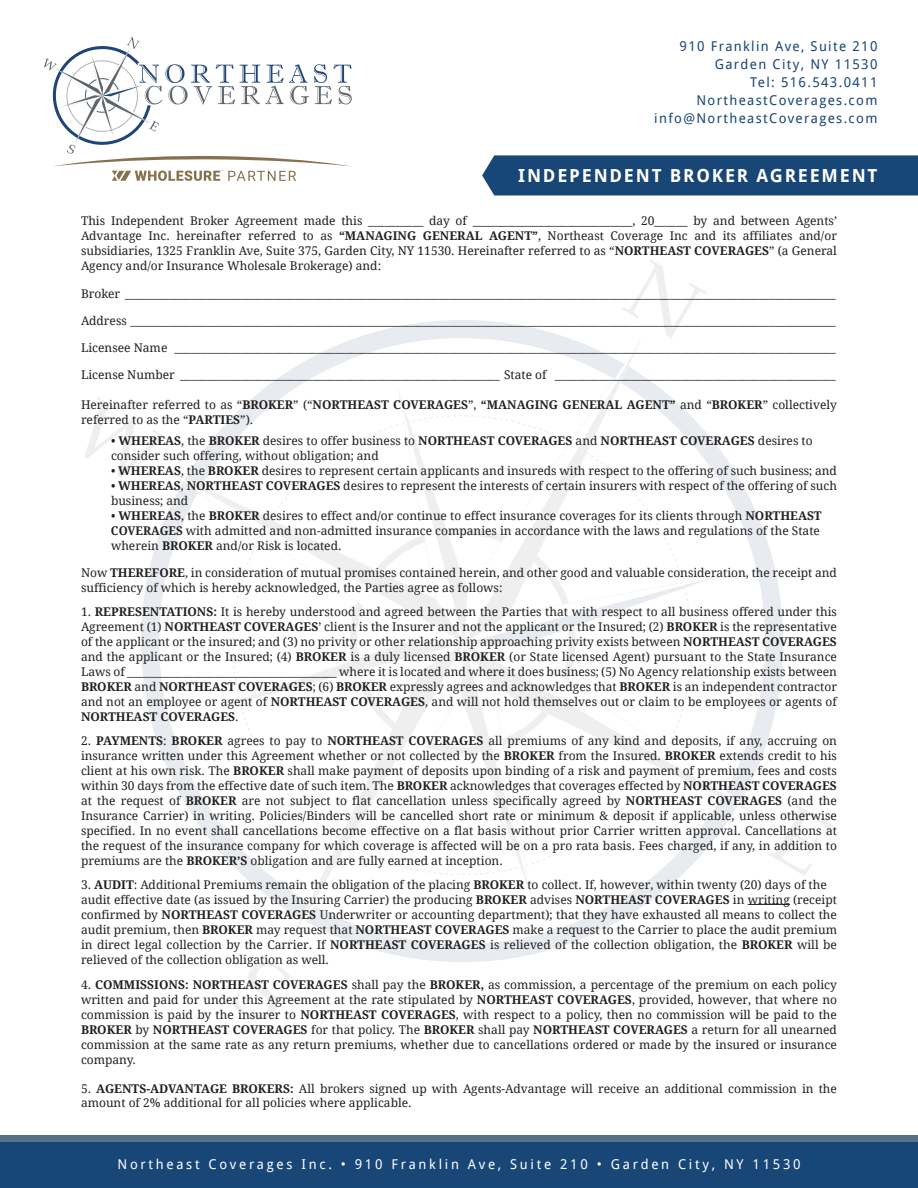
<style>
.page{position:relative;width:918px;height:1188px;background:#fff}
.page>*{position:absolute;margin:0;border:0;box-sizing:border-box;transform-origin:0 0}
.t1{font:700 18px "Droid Sans";letter-spacing:.1em;color:#fff}
.t2{font:13.5px/18px "Droid Sans";letter-spacing:.1em;color:#184677;text-align:right}
.t3{font:13.5px "Droid Sans";letter-spacing:.2em;color:#fff}
.t4{font:12px/15px "Droid Serif";color:#231f20;text-align:justify}
.t5{font:700 12px "Droid Serif";color:#231f20}
.s1{font-weight:700}
.s2{font-weight:400}
</style>
<div class="page">
<div style="left:0;top:1135px;width:918px;height:45px;background:#557286"></div>
<svg style="left:44px;top:37px;width:308px;height:144px"></svg>
<div style="left:141px;top:320px;width:642px;height:642px;border:18px solid #1c4575;border-radius:50%"></div>
<svg style="left:622px;top:259px;width:85px;height:79px"></svg>
<svg style="left:232px;top:962px;width:58px;height:57px"></svg>
<svg style="left:85px;top:397px;width:75px;height:81px"></svg>
<svg style="left:769px;top:804px;width:64px;height:71px"></svg>
<svg style="left:160px;top:338px;width:609px;height:610px"></svg>
<svg style="left:464px;top:343px;width:175px;height:49px"></svg>
<svg style="left:290px;top:894px;width:174px;height:49px"></svg>
<svg style="left:715px;top:643px;width:49px;height:175px"></svg>
<svg style="left:165px;top:468px;width:49px;height:175px"></svg>
<svg style="left:214px;top:392px;width:501px;height:502px"></svg>
<div style="left:0;top:1143px;width:918px;height:45px;background:#184677"></div>
<div style="left:482px;top:155px;width:436px;height:40px;background:#184677"></div>
<hr style="left:748px;top:904px;width:42px;height:1px;background:#231f20">
<p class="t2" style="left:654px;top:37px;width:225px">910 Franklin Ave, Suite 210<br>Garden City, NY 11530<br>Tel: 516.543.0411<br>NortheastCoverages.com info@NortheastCoverages.com</p>
<p class="t1" style="left:518px;top:164px;width:361px">INDEPENDENT BROKER AGREEMENT</p>
<p class="t4" style="left:81px;top:214px;width:758px">This Independent Broker Agreement made this __________ day of _____________________________, 20______ by and between Agents’ Advantage Inc. hereinafter referred to as <span class="s1">“MANAGING GENERAL AGENT”</span>, Northeast Coverage Inc and its affiliates and/or subsidiaries, 1325 Franklin Ave, Suite 375, Garden City, NY 11530. Hereinafter referred to as “<span class="s1">NORTHEAST COVERAGES</span>” (a General Agency and/or Insurance Wholesale Brokerage) and:</p>
<p class="t4" style="left:81px;top:286px;width:756px">Broker _________________________________________________________________________________________________________________________________</p>
<p class="t4" style="left:81px;top:313px;width:756px">Address ________________________________________________________________________________________________________________________________</p>
<p class="t4" style="left:81px;top:340px;width:756px">Licensee Name ________________________________________________________________________________________________________________________</p>
<p class="t4" style="left:81px;top:367px;width:756px">License Number __________________________________________________________ State of ___________________________________________________</p>
<p class="t4" style="left:81px;top:398px;width:757px;line-height:14.4px">Hereinafter referred to as “<span class="s1">BROKER</span>” (“<span class="s1">NORTHEAST COVERAGES</span>”, <span class="s1">“MANAGING GENERAL AGENT”</span> and “<span class="s1">BROKER</span>” collectively referred to as the “<span class="s1">PARTIES</span>”).</p>
<p class="t5" style="left:111px;top:433px;width:703px"><span class="s2">•</span> WHEREAS<span class="s2">, the</span> BROKER <span class="s2">desires to offer business to</span> NORTHEAST COVERAGES <span class="s2">and</span> NORTHEAST COVERAGES <span class="s2">desires to</span></p>
<p class="t4" style="left:111px;top:448px;width:269px">consider such offering, without obligation; and</p>
<p class="t4" style="left:111px;top:463px;width:728px">• <span class="s1">WHEREAS</span>, the <span class="s1">BROKER</span> desires to represent certain applicants and insureds with respect to the offering of such business; and</p>
<p class="t4" style="left:111px;top:478px;width:728px">• <span class="s1">WHEREAS</span>, <span class="s1">NORTHEAST COVERAGES</span> desires to represent the interests of certain insurers with respect of the offering of such</p>
<p class="t4" style="left:111px;top:493px;width:79px">business; and</p>
<p class="t4" style="left:111px;top:508px;width:712px">• <span class="s1">WHEREAS</span>, the <span class="s1">BROKER</span> desires to effect and/or continue to effect insurance coverages for its clients through <span class="s1">NORTHEAST</span></p>
<p class="t4" style="left:111px;top:523px;width:711px"><span class="s1">COVERAGES</span> with admitted and non-admitted insurance companies in accordance with the laws and regulations of the State</p>
<p class="t4" style="left:111px;top:538px;width:232px">wherein <span class="s1">BROKER</span> and/or Risk is located.</p>
<p class="t4" style="left:81px;top:565px;width:758px">Now <span class="s1">THEREFORE</span>, in consideration of mutual promises contained herein, and other good and valuable consideration, the receipt and sufficiency of which is hereby acknowledged, the Parties agree as follows:</p>
<p class="t4" style="left:81px;top:604px;width:758px">1. <span class="s1">REPRESENTATIONS:</span> It is hereby understood and agreed between the Parties that with respect to all business offered under this Agreement (1) <span class="s1">NORTHEAST COVERAGES</span>’ client is the Insurer and not the applicant or the Insured; (2) <span class="s1">BROKER</span> is the representative of the applicant or the insured; and (3) no privity or other relationship approaching privity exists between <span class="s1">NORTHEAST COVERAGES </span>and the applicant or the Insured; (4) <span class="s1">BROKER</span> is a duly licensed <span class="s1">BROKER</span> (or State licensed Agent) pursuant to the State Insurance Laws of ______________________________________ where it is located and where it does business; (5) No Agency relationship exists between <span class="s1">BROKER</span> and <span class="s1">NORTHEAST COVERAGES</span>; (6) <span class="s1">BROKER</span> expressly agrees and acknowledges that <span class="s1">BROKER</span> is an independent contractor and not an employee or agent of <span class="s1">NORTHEAST COVERAGES</span>, and will not hold themselves out or claim to be employees or agents of <span class="s1">NORTHEAST COVERAGES</span>.</p>
<p class="t4" style="left:81px;top:733px;width:758px">2. <span class="s1">PAYMENTS</span>: <span class="s1">BROKER</span> agrees to pay to <span class="s1">NORTHEAST COVERAGES</span> all premiums of any kind and deposits, if any, accruing on insurance written under this Agreement whether or not collected by the <span class="s1">BROKER</span> from the Insured. <span class="s1">BROKER</span> extends credit to his client at his own risk. The <span class="s1">BROKER</span> shall make payment of deposits upon binding of a risk and payment of premium, fees and costs within 30 days from the effective date of such item. The <span class="s1">BROKER</span> acknowledges that coverages effected by <span class="s1">NORTHEAST COVERAGES </span>at the request of <span class="s1">BROKER</span> are not subject to flat cancellation unless specifically agreed by <span class="s1">NORTHEAST COVERAGES</span> (and the Insurance Carrier) in writing. Policies/Binders will be cancelled short rate or minimum &amp; deposit if applicable, unless otherwise specified. In no event shall cancellations become effective on a flat basis without prior Carrier written approval. Cancellations at the request of the insurance company for which coverage is affected will be on a pro rata basis. Fees charged, if any, in addition to premiums are the <span class="s1">BROKER’S</span> obligation and are fully earned at inception.</p>
<p class="t4" style="left:81px;top:877px;width:747px">3. <span class="s1">AUDIT</span>: Additional Premiums remain the obligation of the placing <span class="s1">BROKER</span> to collect. If, however, within twenty (20) days of the</p>
<p class="t4" style="left:81px;top:892px;width:758px">audit effective date (as issued by the Insuring Carrier) the producing <span class="s1">BROKER</span> advises <span class="s1">NORTHEAST COVERAGES</span> in writing (receipt confirmed by <span class="s1">NORTHEAST COVERAGES</span> Underwriter or accounting department); that they have exhausted all means to collect the audit premium, then <span class="s1">BROKER</span> may request that <span class="s1">NORTHEAST COVERAGES</span> make a request to the Carrier to place the audit premium in direct legal collection by the Carrier. If <span class="s1">NORTHEAST COVERAGES</span> is relieved of the collection obligation, the <span class="s1">BROKER</span> will be relieved of the collection obligation as well.</p>
<p class="t4" style="left:81px;top:977px;width:758px">4. <span class="s1">COMMISSIONS: NORTHEAST COVERAGES</span> shall pay the <span class="s1">BROKER,</span> as commission, a percentage of the premium on each policy written and paid for under this Agreement at the rate stipulated by <span class="s1">NORTHEAST COVERAGES</span>, provided, however, that where no commission is paid by the insurer to <span class="s1">NORTHEAST COVERAGES</span>, with respect to a policy, then no commission will be paid to the <span class="s1">BROKER</span> by <span class="s1">NORTHEAST COVERAGES</span> for that policy. The <span class="s1">BROKER</span> shall pay <span class="s1">NORTHEAST COVERAGES</span> a return for all unearned commission at the same rate as any return premiums, whether due to cancellations ordered or made by the insured or insurance company.</p>
<p class="t4" style="left:81px;top:1081px;width:758px;line-height:14.4px">5. <span class="s1">AGENTS-ADVANTAGE BROKERS:</span> All brokers signed up with Agents-Advantage will receive an additional commission in the amount of 2% additional for all policies where applicable.</p>
<p class="t3" style="left:117px;top:1156px;width:685px">Northeast Coverages Inc. • 910 Franklin Ave, Suite 210 • Garden City, NY 11530</p>
</div>
